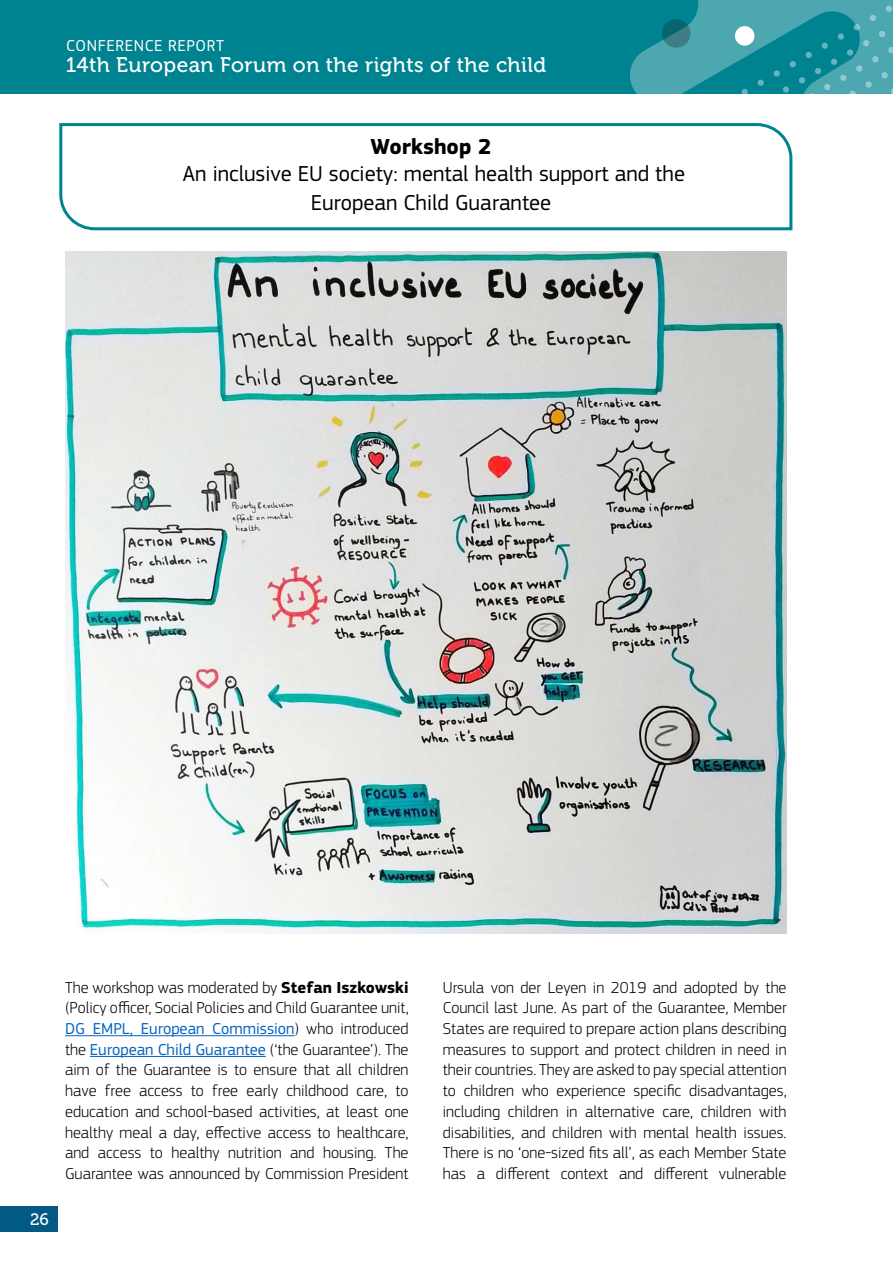
<style>
.page{position:relative;width:893px;height:1263px;background:#fff}
.page>*{position:absolute;margin:0;border:0;box-sizing:border-box;transform-origin:0 0}
.BoxRed_Border_top{font:22.5px/27.9px "EC Square Sans Pro";color:#000;text-align:center}
.t1{font:21px "Museo 500";letter-spacing:.02em;color:#fff}
.t2{font:300 16.5px/20.7px "EC Square Sans Pro";color:#000;text-align:justify}
.t3{font:16.5px "EC Square Sans Pro";letter-spacing:.04em;color:#fff}
.t4{font:16.5px "Museo 500";color:#fff}
.s1{font-weight:700}
.s2{font-weight:400;color:#0563c1}
</style>
<div class="page">
<div style="left:0;top:0;width:893px;height:94px;background:#008390"></div>
<svg style="left:630px;top:0;width:263px;height:94px"></svg>
<div style="left:735px;top:26px;width:19px;height:20px;background:#fff;border-radius:50%"></div>
<svg style="left:662px;top:19px;width:28px;height:29px"></svg>
<div style="left:0;top:1205px;width:57px;height:26px;background:#025984"></div>
<svg style="left:59px;top:123px;width:734px;height:108px"></svg>
<hr style="left:65px;top:1035px;width:230px;height:1px;background:#0563c1">
<hr style="left:90px;top:1056px;width:176px;height:1px;background:#0563c1">
<img style="left:65px;top:251px;width:722px;height:682px">
<p class="t3" style="left:66px;top:36px;width:159px">CONFERENCE REPORT</p>
<p class="t1" style="left:66px;top:54px;width:482px">14th European Forum on the rights of the child</p>
<p class="BoxRed_Border_top" style="left:183px;top:133px;width:504px"><span class="s1">Workshop 2<br></span>An inclusive EU society: mental health support and the<br>European Child Guarantee</p>
<p class="t4" style="left:30px;top:1210px;width:20px">26</p>
<p class="t2" style="left:65px;top:977px;width:345px">The workshop was moderated by <span class="s1">Stefan Iszkowski </span>(Policy officer, Social Policies and Child Guarantee unit, <span class="s2">DG EMPL, European Commission</span>) who introduced the <span class="s2">European Child Guarantee</span> (‘the Guarantee’). The aim of the Guarantee is to ensure that all children have free access to free early childhood care, to education and school-based activities, at least one healthy meal a day, effective access to healthcare, and access to healthy nutrition and housing. The Guarantee was announced by Commission President</p>
<p class="t2" style="left:443px;top:977px;width:345px">Ursula von der Leyen in 2019 and adopted by the Council last June. As part of the Guarantee, Member States are required to prepare action plans describing measures to support and protect children in need in their countries. They are asked to pay special attention to children who experience specific disadvantages, including children in alternative care, children with disabilities, and children with mental health issues.<br>There is no ‘one-sized fits all’, as each Member State has a different context and different vulnerable</p>
</div>
